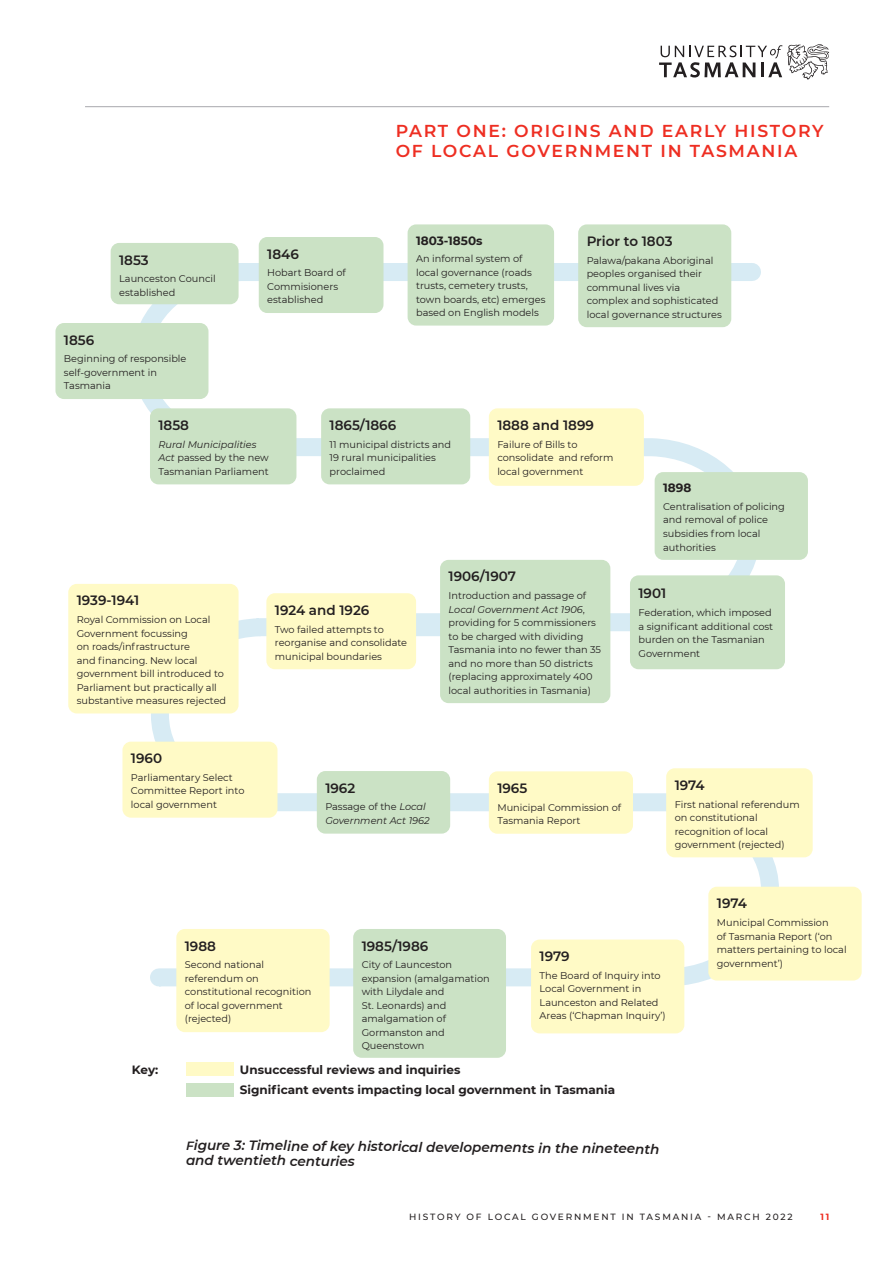
<style>
.page{position:relative;width:893px;height:1263px;background:#fff}
.page>*{position:absolute;margin:0;border:0;box-sizing:border-box;transform-origin:0 0}
.PART_NUMBER{font:600 17.25px/20.2px "Montserrat";letter-spacing:.1em;color:#ee2e22}
.t1{font:600 13.5px "Montserrat";color:#231f20}
.t2{font:italic 600 13.5px/13.8px "Montserrat";letter-spacing:-.01em;color:#231f20}
.Body{font:700 12px "Montserrat";color:#231f20}
.Body-2{font:9.75px/13.5px "Montserrat";color:#231f20}
.Body-3{font:italic 9.75px/13.5px "Montserrat";color:#231f20}
.t3{font:500 9px "Montserrat";letter-spacing:.2em;color:#231f20}
.t4{font:700 9px "Montserrat";color:#ee2e22}
.s1{font-style:italic}
.s2{font-style:normal}
.s3{font-size:12px}
</style>
<div class="page">
<svg style="left:123px;top:254px;width:638px;height:355px"></svg>
<div style="left:111px;top:243px;width:128px;height:61px;background:#cbe2c5;border-radius:9px"></div>
<div style="left:259px;top:237px;width:124px;height:76px;background:#cbe2c5;border-radius:9px"></div>
<div style="left:408px;top:224px;width:146px;height:102px;background:#cbe2c5;border-radius:9px"></div>
<div style="left:55px;top:323px;width:153px;height:76px;background:#cbe2c5;border-radius:9px"></div>
<svg style="left:141px;top:609px;width:647px;height:386px"></svg>
<div style="left:321px;top:408px;width:149px;height:76px;background:#cbe2c5;border-radius:9px"></div>
<div style="left:489px;top:408px;width:155px;height:78px;background:#fffac6;border-radius:9px"></div>
<div style="left:630px;top:575px;width:155px;height:94px;background:#cbe2c5;border-radius:9px"></div>
<div style="left:440px;top:560px;width:170px;height:143px;background:#cbe2c5;border-radius:9px"></div>
<div style="left:266px;top:593px;width:150px;height:76px;background:#fffac6;border-radius:9px"></div>
<div style="left:68px;top:584px;width:171px;height:129px;background:#fffac6;border-radius:9px"></div>
<div style="left:122px;top:742px;width:155px;height:76px;background:#fffac6;border-radius:9px"></div>
<div style="left:489px;top:771px;width:144px;height:63px;background:#fffac6;border-radius:9px"></div>
<div style="left:666px;top:768px;width:147px;height:89px;background:#fffac6;border-radius:9px"></div>
<div style="left:708px;top:887px;width:154px;height:93px;background:#fffac6;border-radius:9px"></div>
<div style="left:531px;top:939px;width:153px;height:94px;background:#fffac6;border-radius:9px"></div>
<div style="left:353px;top:929px;width:153px;height:129px;background:#cbe2c5;border-radius:9px"></div>
<div style="left:655px;top:472px;width:153px;height:88px;background:#cbe2c5;border-radius:9px"></div>
<div style="left:150px;top:408px;width:146px;height:76px;background:#cbe2c5;border-radius:9px"></div>
<div style="left:176px;top:929px;width:154px;height:103px;background:#fffac6;border-radius:9px"></div>
<div style="left:186px;top:1062px;width:47px;height:13px;background:#fffac6"></div>
<div style="left:186px;top:1083px;width:47px;height:14px;background:#cbe2c5"></div>
<div style="left:578px;top:224px;width:153px;height:103px;background:#cbe2c5;border-radius:9px"></div>
<div style="left:317px;top:771px;width:133px;height:63px;background:#cbe2c5;border-radius:9px"></div>
<hr style="left:85px;top:106px;width:744px;height:1px;background:#a8a9ad">
<svg style="left:659px;top:44px;width:170px;height:36px"></svg>
<h4 class="t1" style="left:119px;top:250px;width:31px">1853</h4>
<p class="Body-2" style="left:119px;top:272px;width:98px">Launceston Council established</p>
<h4 class="t1" style="left:64px;top:330px;width:32px">1856</h4>
<p class="Body-2" style="left:64px;top:352px;width:124px">Beginning of responsible self-government in<br>Tasmania</p>
<h4 class="t1" style="left:267px;top:244px;width:33px">1846</h4>
<p class="Body-2" style="left:267px;top:266px;width:80px">Hobart Board of<br>Commisioners established</p>
<p class="PART_NUMBER" style="left:396px;top:119px;width:429px">PART ONE: ORIGINS AND EARLY HISTORY<br>OF LOCAL GOVERNMENT IN TASMANIA</p>
<p class="Body" style="left:416px;top:232px;width:68px">1803-1850s</p>
<p class="Body-2" style="left:416px;top:252px;width:131px">An informal system of local governance (roads trusts, cemetery trusts, town boards, etc) emerges based on English models</p>
<h4 class="t1" style="left:587px;top:232px;width:87px">Prior to 1803</h4>
<p class="Body-2" style="left:587px;top:253px;width:137px">Palawa/pakana Aboriginal peoples organised their communal lives via complex and sophisticated local governance structures</p>
<h4 class="t1" style="left:158px;top:416px;width:32px">1858</h4>
<p class="Body-2" style="left:158px;top:437px;width:112px"><span class="s1">Rural Municipalities<br>Act</span> passed by the new<br>Tasmanian Parliament</p>
<h4 class="t1" style="left:330px;top:416px;width:68px">1865/1866</h4>
<p class="Body-2" style="left:330px;top:437px;width:123px">11 municipal districts and<br>19 rural municipalities proclaimed</p>
<h4 class="t1" style="left:497px;top:416px;width:98px">1888 and 1899</h4>
<p class="Body-2" style="left:497px;top:437px;width:118px">Failure of Bills to consolidate and reform local government</p>
<h4 class="t1" style="left:77px;top:591px;width:64px">1939-1941</h4>
<p class="Body-2" style="left:77px;top:613px;width:151px">Royal Commission on Local<br>Government focussing<br>on roads/infrastructure<br>and financing. New local government bill introduced to<br>Parliament but practically all substantive measures rejected</p>
<h4 class="t1" style="left:275px;top:600px;width:96px">1924 and 1926</h4>
<p class="Body-2" style="left:275px;top:622px;width:134px">Two failed attempts to reorganise and consolidate municipal boundaries</p>
<h4 class="t1" style="left:449px;top:567px;width:69px">1906/1907</h4>
<p class="Body-2" style="left:449px;top:589px;width:154px">Introduction and passage of<br><span class="s1">Local Government Act 1906</span>, providing for 5 commissioners to be charged with dividing<br>Tasmania into no fewer than 35 and no more than 50 districts (replacing approximately 400 local authorities in Tasmania)</p>
<p class="Body" style="left:663px;top:479px;width:30px">1898</p>
<p class="Body-2" style="left:663px;top:499px;width:123px">Centralisation of policing and removal of police subsidies from local authorities</p>
<h4 class="t1" style="left:638px;top:584px;width:29px">1901</h4>
<p class="Body-2" style="left:638px;top:606px;width:136px">Federation, which imposed a significant additional cost burden on the Tasmanian<br>Government</p>
<h4 class="t1" style="left:131px;top:749px;width:33px">1960</h4>
<p class="Body-2" style="left:131px;top:770px;width:115px">Parliamentary Select<br>Committee Report into local government</p>
<h4 class="t1" style="left:497px;top:778px;width:31px">1965</h4>
<h4 class="t1" style="left:325px;top:778px;width:31px">1962</h4>
<p class="Body-3" style="left:325px;top:800px;width:106px"><span class="s2">Passage of the</span> Local<br>Government Act 1962</p>
<p class="Body-2" style="left:497px;top:800px;width:125px">Municipal Commission of<br>Tasmania Report</p>
<h4 class="t1" style="left:675px;top:775px;width:32px">1974</h4>
<p class="Body-2" style="left:675px;top:797px;width:127px">First national referendum on constitutional recognition of local government (rejected)</p>
<h4 class="t1" style="left:185px;top:936px;width:33px">1988</h4>
<p class="Body-2" style="left:185px;top:958px;width:128px">Second national referendum on constitutional recognition of local government (rejected)</p>
<h4 class="t1" style="left:362px;top:936px;width:68px">1985/1986</h4>
<p class="Body-2" style="left:362px;top:958px;width:130px">City of Launceston expansion (amalgamation with Lilydale and<br>St. Leonards) and amalgamation of<br>Gormanston and<br>Queenstown</p>
<h4 class="t1" style="left:540px;top:947px;width:32px">1979</h4>
<p class="Body-2" style="left:540px;top:968px;width:128px">The Board of Inquiry into<br>Local Government in<br>Launceston and Related<br>Areas (‘Chapman Inquiry’)</p>
<p class="Body" style="left:132px;top:1061px;width:28px">Key:</p>
<p class="Body" style="left:240px;top:1061px;width:222px">Unsuccessful reviews and inquiries</p>
<p class="Body" style="left:240px;top:1081px;width:377px">Significant events impacting local government in Tasmania</p>
<p class="t2" style="left:186px;top:1139px;width:475px"><span class="s3">F</span>igure 3: Timeline of key historical developements in the nineteenth and twentieth centuries</p>
<h4 class="t1" style="left:717px;top:894px;width:32px">1974</h4>
<p class="Body-2" style="left:717px;top:915px;width:131px">Municipal Commission<br>of Tasmania Report (‘on matters pertaining to local government’)</p>
<p class="t3" style="left:409px;top:1211px;width:385px">HISTORY OF LOCAL GOVERNMENT IN TASMANIA - MARCH 2022</p>
<p class="t4" style="left:820px;top:1211px;width:10px">11</p>
</div>
